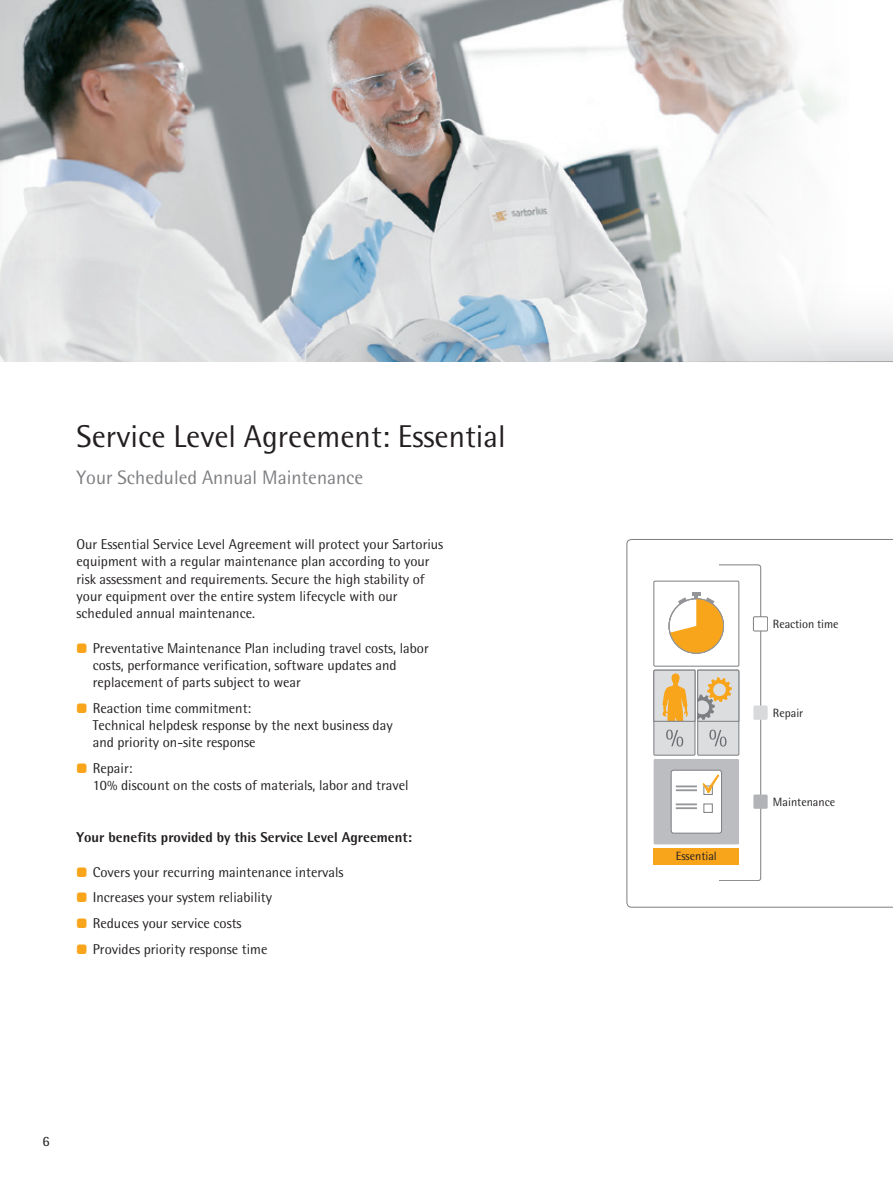
<style>
.page{position:relative;width:893px;height:1191px;background:#fff}
.page>*{position:absolute;margin:0;border:0;box-sizing:border-box;transform-origin:0 0}
.t1{font:31.5px "Sartorius Rotis Sans 2013";color:#231f20}
.t2{font:19.5px "Sartorius Rotis Sans 2013";color:#7c7e81}
.t3{font:14.25px/17.2px "Sartorius Rotis Sans 2013";color:#231f20}
.t4{font:800 14.25px "Sartorius Rotis Sans 2013";color:#231f20}
.t5{font:12px "Sartorius Rotis Sans 2013";color:#231f20}
.t6{font:9.6px "Sartorius Rotis Sans 2013";color:#231f20}
.s1{color:#f9a51b}
</style>
<div class="page">
<svg style="left:848px;top:323px;width:45px;height:38px"></svg>
<hr style="left:517px;top:361px;width:376px;height:1px;background:#7c7e81">
<img style="left:0;top:0;width:848px;height:361px">
<svg style="left:626px;top:539px;width:267px;height:368px"></svg>
<svg style="left:776px;top:726px;width:16px;height:19px"></svg>
<svg style="left:882px;top:726px;width:11px;height:19px"></svg>
<svg style="left:626px;top:564px;width:135px;height:317px"></svg>
<svg style="left:810px;top:775px;width:15px;height:18px"></svg>
<h1 class="t1" style="left:77px;top:418px;width:431px">Service Level Agreement: Essential</h1>
<h2 class="t2" style="left:77px;top:466px;width:288px">Your Scheduled Annual Maintenance</h2>
<p class="t3" style="left:77px;top:535px;width:368px">Our Essential Service Level Agreement will protect your Sartorius equipment with a regular maintenance plan according to your risk assessment and requirements. Secure the high stability of your equipment over the entire system lifecycle with our scheduled annual maintenance.</p>
<p class="t3" style="left:93px;top:639px;width:337px;text-indent:-16px"><span class="s1">●</span> Preventative Maintenance Plan including travel costs, labor costs, performance verification, software updates and replacement of parts subject to wear</p>
<p class="t3" style="left:93px;top:699px;width:301px;text-indent:-16px"><span class="s1">●</span> Reaction time commitment:<br>Technical helpdesk response by the next business day and priority on-site response</p>
<p class="t3" style="left:93px;top:759px;width:317px;text-indent:-16px"><span class="s1">●</span> Repair:<br>10% discount on the costs of materials, labor and travel</p>
<p class="t4" style="left:77px;top:828px;width:337px">Your benefits provided by this Service Level Agreement:</p>
<p class="t3" style="left:77px;top:863px;width:269px"><span class="s1">●</span> Covers your recurring maintenance intervals</p>
<p class="t3" style="left:77px;top:889px;width:197px"><span class="s1">●</span> Increases your system reliability</p>
<p class="t3" style="left:77px;top:914px;width:167px"><span class="s1">●</span> Reduces your service costs</p>
<p class="t3" style="left:77px;top:940px;width:192px"><span class="s1">●</span> Provides priority response time</p>
<p class="t3" style="left:43px;top:1132px;width:9px">6</p>
<p class="t5" style="left:676px;top:849px;width:43px">Essential</p>
<p class="t6" style="left:668px;top:850px;width:59px">Comprehensive</p>
<p class="t6" style="left:680px;top:850px;width:34px">Essential</p>
<p class="t5" style="left:773px;top:617px;width:67px">Reaction time</p>
<p class="t6" style="left:773px;top:618px;width:52px">Reaktionszeit</p>
<p class="t5" style="left:773px;top:705px;width:32px">Repair</p>
<p class="t6" style="left:774px;top:707px;width:39px">Reparatur</p>
<p class="t5" style="left:773px;top:795px;width:64px">Maintenance</p>
<p class="t6" style="left:774px;top:796px;width:35px">Wartung</p>
</div>
